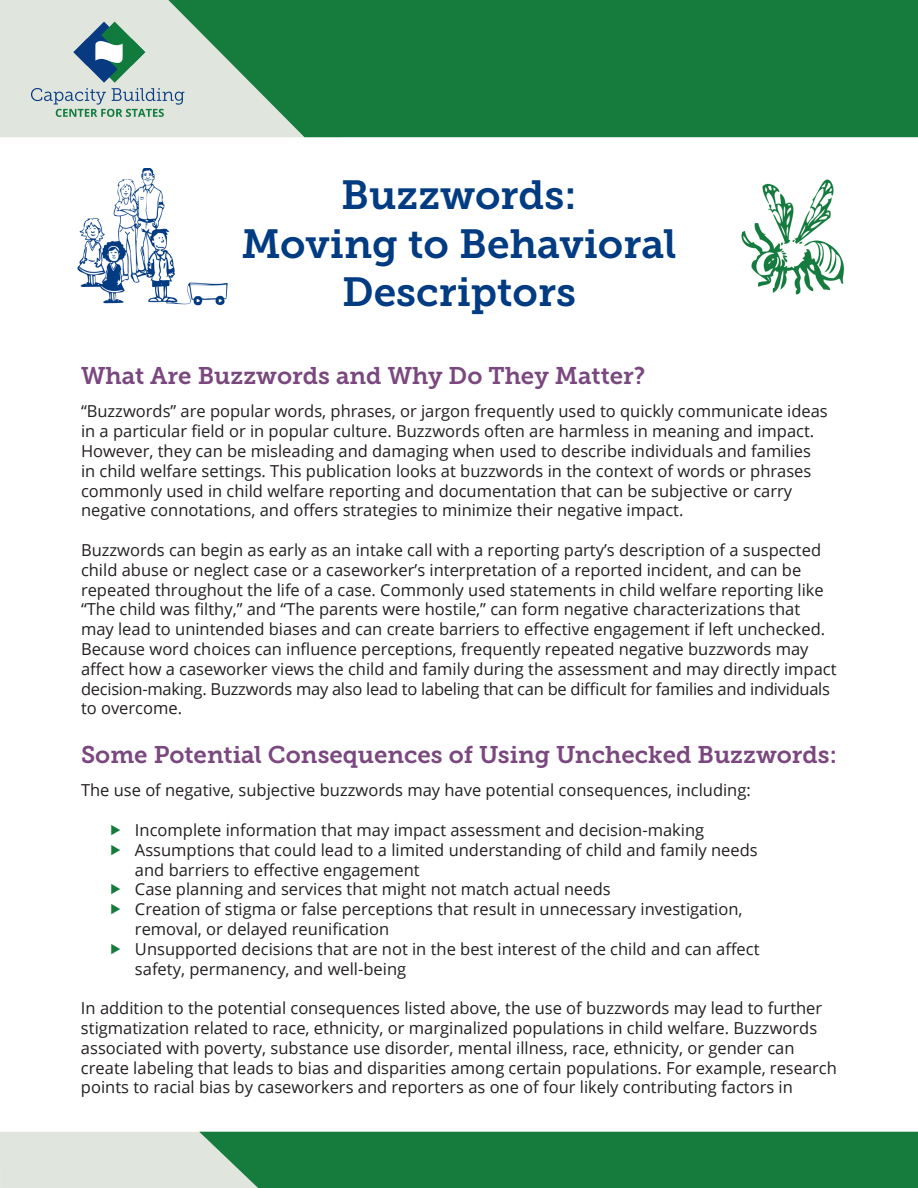
<style>
.page{position:relative;width:918px;height:1188px;background:#fff}
.page>*{position:absolute;margin:0;border:0;box-sizing:border-box;transform-origin:0 0}
.t1{font:40.5px/48.6px "Museo Slab 700";color:#013b82;text-align:center}
.t2{font:24px "Museo Slab 700";color:#7a487f}
.t3{font:16.5px/19.8px "Open Sans";color:#231f20}
</style>
<div class="page">
<svg style="left:0;top:1132px;width:918px;height:56px;background:#489666"></svg>
<div style="left:0;top:117px;width:168px;height:20px;background:#e0e5dd"></div>
<svg style="left:168px;top:117px;width:750px;height:20px;background:#388d58"></svg>
<svg style="left:0;top:0;width:918px;height:117px;background:#429262"></svg>
<img style="left:77px;top:168px;width:151px;height:138px">
<img style="left:741px;top:179px;width:104px;height:116px">
<h1 class="t1" style="left:241px;top:171px;width:437px">Buzzwords:<br>Moving to Behavioral<br>Descriptors</h1>
<h2 class="t2" style="left:81px;top:362px;width:566px">What Are Buzzwords and Why Do They Matter?</h2>
<p class="t3" style="left:81px;top:401px;width:748px">“Buzzwords” are popular words, phrases, or jargon frequently used to quickly communicate ideas in a particular field or in popular culture. Buzzwords often are harmless in meaning and impact.<br>However, they can be misleading and damaging when used to describe individuals and families in child welfare settings. This publication looks at buzzwords in the context of words or phrases commonly used in child welfare reporting and documentation that can be subjective or carry negative connotations, and offers strategies to minimize their negative impact.</p>
<p class="t3" style="left:81px;top:540px;width:757px">Buzzwords can begin as early as an intake call with a reporting party’s description of a suspected child abuse or neglect case or a caseworker’s interpretation of a reported incident, and can be repeated throughout the life of a case. Commonly used statements in child welfare reporting like “The child was filthy,” and “The parents were hostile,” can form negative characterizations that may lead to unintended biases and can create barriers to effective engagement if left unchecked.<br>Because word choices can influence perceptions, frequently repeated negative buzzwords may affect how a caseworker views the child and family during the assessment and may directly impact decision-making. Buzzwords may also lead to labeling that can be difficult for families and individuals to overcome.</p>
<h2 class="t2" style="left:81px;top:741px;width:758px">Some Potential Consequences of Using Unchecked Buzzwords:</h2>
<p class="t3" style="left:81px;top:780px;width:671px">The use of negative, subjective buzzwords may have potential consequences, including:</p>
<p class="t3" style="left:135px;top:820px;width:571px">Incomplete information that may impact assessment and decision-making</p>
<p class="t3" style="left:135px;top:839px;width:624px">Assumptions that could lead to a limited understanding of child and family needs and barriers to effective engagement</p>
<p class="t3" style="left:135px;top:879px;width:477px">Case planning and services that might not match actual needs</p>
<p class="t3" style="left:135px;top:899px;width:609px">Creation of stigma or false perceptions that result in unnecessary investigation, removal, or delayed reunification</p>
<p class="t3" style="left:135px;top:938px;width:626px">Unsupported decisions that are not in the best interest of the child and can affect safety, permanency, and well-being</p>
<p class="t3" style="left:81px;top:998px;width:757px">In addition to the potential consequences listed above, the use of buzzwords may lead to further stigmatization related to race, ethnicity, or marginalized populations in child welfare. Buzzwords associated with poverty, substance use disorder, mental illness, race, ethnicity, or gender can create labeling that leads to bias and disparities among certain populations. For example, research points to racial bias by caseworkers and reporters as one of four likely contributing factors in</p>
</div>
